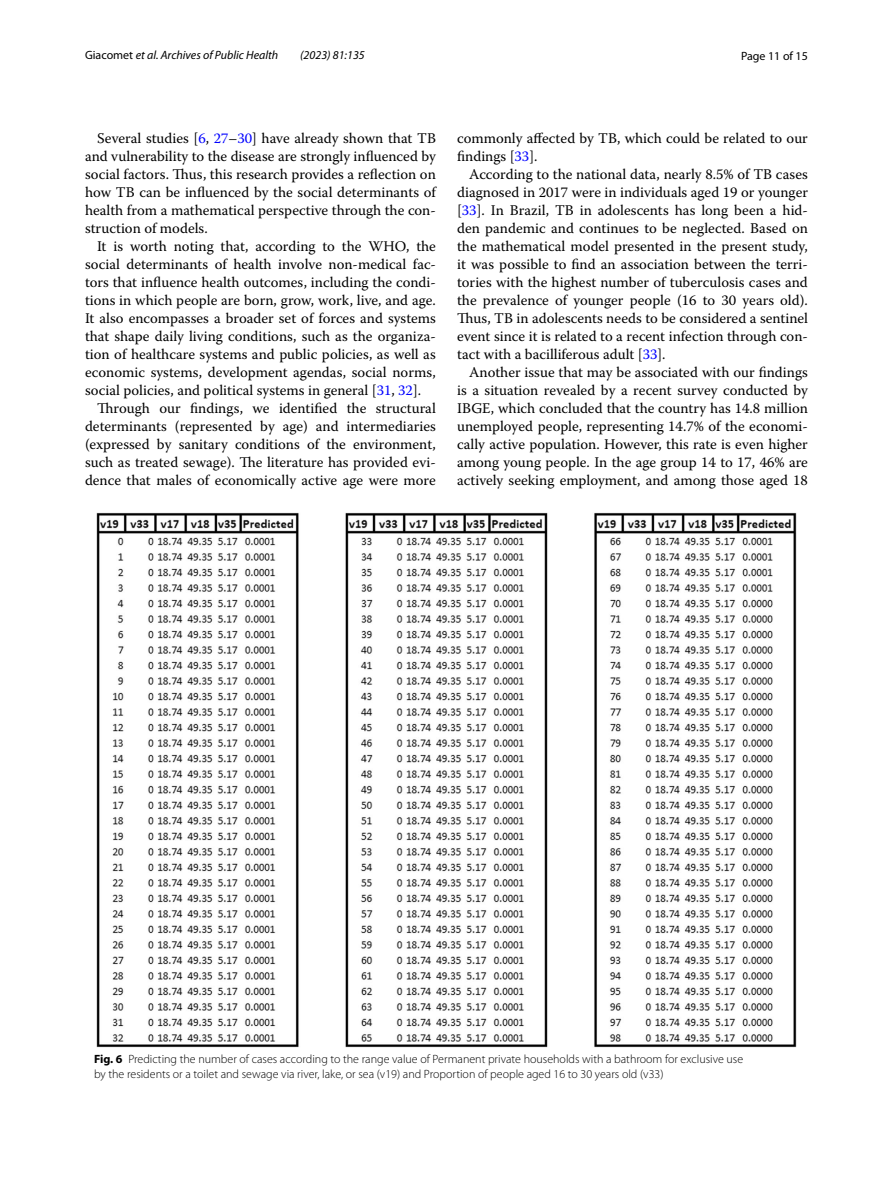
<style>
.page{position:relative;width:893px;height:1187px;background:#fff}
.page>*{position:absolute;margin:0;border:0;box-sizing:border-box;transform-origin:0 0}
.t1{font:14.7px/18px "Warnock Pro";color:#000;text-align:justify}
.t2{font:300 12px/15px "Myriad Pro";color:#000}
.t3{font:italic 12px "Myriad Pro";color:#000}
.t4{font:12px "Myriad Pro";color:#000}
.s1{font-style:normal}
.s2{color:#00f}
.s3{font-weight:700}
</style>
<div class="page">
<img style="left:96px;top:512px;width:701px;height:535px">
<p class="t3" style="left:85px;top:48px;width:195px"><span class="s1">Giacomet</span> et al. Archives of Public Health</p>
<p class="t3" style="left:300px;top:48px;width:66px">(2023) 81:135</p>
<p class="t4" style="left:741px;top:48px;width:68px">Page 11 of 15</p>
<p class="t1" style="left:85px;top:128px;width:352px;text-indent:12px">Several studies [<span class="s2">6</span>, <span class="s2">27</span>–<span class="s2">30</span>] have already shown that TB and vulnerability to the disease are strongly influenced by social factors. Thus, this research provides a reflection on how TB can be influenced by the social determinants of health from a mathematical perspective through the con&shy;struction of models.</p>
<p class="t1" style="left:85px;top:236px;width:352px;text-indent:12px">It is worth noting that, according to the WHO, the social determinants of health involve non-medical fac&shy;tors that influence health outcomes, including the condi&shy;tions in which people are born, grow, work, live, and age.<br>It also encompasses a broader set of forces and systems that shape daily living conditions, such as the organiza&shy;tion of healthcare systems and public policies, as well as economic systems, development agendas, social norms, social policies, and political systems in general [<span class="s2">31</span>, <span class="s2">32</span>].</p>
<p class="t1" style="left:85px;top:398px;width:352px;text-indent:12px">Through our findings, we identified the structural determinants (represented by age) and intermediaries (expressed by sanitary conditions of the environment, such as treated sewage). The literature has provided evi&shy;dence that males of economically active age were more</p>
<p class="t1" style="left:457px;top:128px;width:352px">commonly affected by TB, which could be related to our findings [<span class="s2">33</span>].</p>
<p class="t1" style="left:457px;top:164px;width:352px;text-indent:12px">According to the national data, nearly 8.5% of TB cases diagnosed in 2017 were in individuals aged 19 or younger [<span class="s2">33</span>]. In Brazil, TB in adolescents has long been a hid&shy;den pandemic and continues to be neglected. Based on the mathematical model presented in the present study, it was possible to find an association between the terri&shy;tories with the highest number of tuberculosis cases and the prevalence of younger people (16 to 30 years old).<br>Thus, TB in adolescents needs to be considered a sentinel event since it is related to a recent infection through con&shy;tact with a bacilliferous adult [<span class="s2">33</span>].</p>
<p class="t1" style="left:457px;top:362px;width:352px;text-indent:12px">Another issue that may be associated with our findings is a situation revealed by a recent survey conducted by IBGE, which concluded that the country has 14.8 million unemployed people, representing 14.7% of the economi&shy;cally active population. However, this rate is even higher among young people. In the age group 14 to 17, 46% are actively seeking employment, and among those aged 18</p>
<p class="t2" style="left:94px;top:1051px;width:651px"><span class="s3">Fig. 6</span> Predicting the number of cases according to the range value of Permanent private households with a bathroom for exclusive use by the residents or a toilet and sewage via river, lake, or sea (v19) and Proportion of people aged 16 to 30 years old (v33)</p>
</div>
